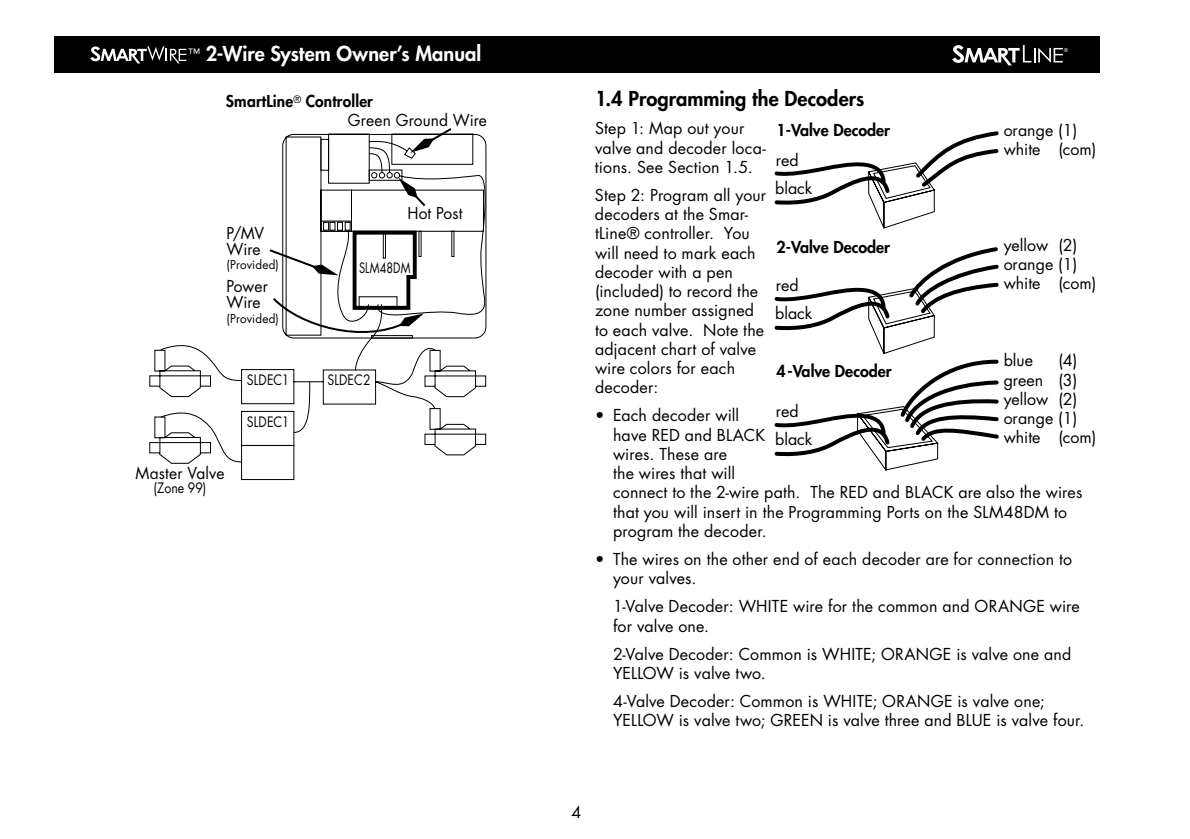
<style>
.page{position:relative;width:1190px;height:839px;background:#fff}
.page>*{position:absolute;margin:0;border:0;box-sizing:border-box;transform-origin:0 0}
.t1{font:800 20px "Futura";color:#fff}
.t2{font:800 20px "Futura";color:#000}
.t3{font:16px/19.2px "Futura";letter-spacing:.01em;color:#000}
.t4{font:800 16px "Futura";color:#000}
.t5{font:14px "Futura";letter-spacing:.01em;color:#000;scale:.87 1}
.t6{font:14px "Futura";letter-spacing:.01em;color:#000;scale:.78 1}
.t7{font:12.6px "Futura";color:#fff}
.t8{font:12px "Futura";letter-spacing:.01em;color:#000}
.t9{font:5.4px "Arial";color:#fff}
</style>
<div class="page">
<div style="left:54px;top:36px;width:1045px;height:36px;background:#000"></div>
<svg style="left:952px;top:45px;width:110px;height:20px"></svg>
<svg style="left:90px;top:46px;width:96px;height:17px"></svg>
<svg style="left:774px;top:131px;width:225px;height:340px"></svg>
<svg style="left:159px;top:138px;width:328px;height:342px"></svg>
<svg style="left:267px;top:128px;width:186px;height:305px"></svg>
<p class="t1" style="left:206px;top:40px;width:277px">2-Wire System Owner’s Manual</p>
<p class="t9" style="left:1064px;top:46px;width:5px">®</p>
<p class="t7" style="left:188px;top:45px;width:13px">™</p>
<p class="t4" style="left:226px;top:90px;width:148px">SmartLine<sup>®</sup> Controller</p>
<p class="t3" style="left:348px;top:110px;width:141px">Green Ground Wire</p>
<p class="t3" style="left:226px;top:225px;width:39px;line-height:16px">P/MV<br>Wire</p>
<p class="t8" style="left:226px;top:256px;width:54px">(Provided)</p>
<p class="t3" style="left:226px;top:278px;width:43px;line-height:16px">Power<br>Wire</p>
<p class="t8" style="left:226px;top:310px;width:54px">(Provided)</p>
<p class="t3" style="left:407px;top:203px;width:57px">Hot Post</p>
<p class="t6" style="left:359px;top:258px;width:67px">SLM48DM</p>
<p class="t3" style="left:135px;top:463px;width:91px">Master Valve</p>
<p class="t5" style="left:154px;top:478px;width:62px">(Zone 99)</p>
<p class="t5" style="left:247px;top:370px;width:50px">SLDEC1</p>
<p class="t5" style="left:327px;top:370px;width:51px">SLDEC2</p>
<p class="t5" style="left:247px;top:412px;width:50px">SLDEC1</p>
<p class="t2" style="left:595px;top:85px;width:271px">1.4 Programming the Decoders</p>
<p class="t3" style="left:595px;top:118px;width:172px">Step 1: Map out your valve and decoder loca&shy;tions. See Section 1.5.</p>
<p class="t3" style="left:595px;top:185px;width:173px">Step 2: Program all your decoders at the Smar&shy;tLine® controller. You will need to mark each decoder with a pen (included) to record the zone number assigned to each valve. Note the adjacent chart of valve wire colors for each decoder:</p>
<p class="t3" style="left:613px;top:405px;width:471px;text-indent:-18px">• Each decoder will<br>have RED and BLACK<br>wires. These are<br>the wires that will<br>connect to the 2-wire path. The RED and BLACK are also the wires that you will insert in the Programming Ports on the SLM48DM to program the decoder.</p>
<p class="t3" style="left:613px;top:549px;width:460px;text-indent:-18px">• The wires on the other end of each decoder are for connection to your valves.</p>
<p class="t3" style="left:613px;top:596px;width:468px">1-Valve Decoder: WHITE wire for the common and ORANGE wire for valve one.</p>
<p class="t3" style="left:613px;top:643px;width:460px">2-Valve Decoder: Common is WHITE; ORANGE is valve one and<br>YELLOW is valve two.</p>
<p class="t3" style="left:613px;top:691px;width:473px">4-Valve Decoder: Common is WHITE; ORANGE is valve one;<br>YELLOW is valve two; GREEN is valve three and BLUE is valve four.</p>
<p class="t4" style="left:776px;top:119px;width:115px">1-Valve Decoder</p>
<p class="t3" style="left:1003px;top:120px;width:94px">orange (1) white (com)</p>
<p class="t3" style="left:775px;top:145px;width:39px;line-height:28px">red black</p>
<p class="t3" style="left:1003px;top:235px;width:94px">yellow (2) orange (1) white (com)</p>
<p class="t4" style="left:776px;top:236px;width:115px">2-Valve Decoder</p>
<p class="t3" style="left:775px;top:271px;width:39px;line-height:28px">red black</p>
<p class="t3" style="left:1003px;top:350px;width:31px">blue</p>
<p class="t3" style="left:1003px;top:350px;width:94px;text-indent:55px">(4) green (3) yellow (2) orange (1) white (com)</p>
<p class="t4" style="left:776px;top:360px;width:117px">4-Valve Decoder</p>
<p class="t3" style="left:775px;top:396px;width:39px;line-height:28px">red black</p>
<p class="t3" style="left:571px;top:801px;width:11px">4</p>
</div>
